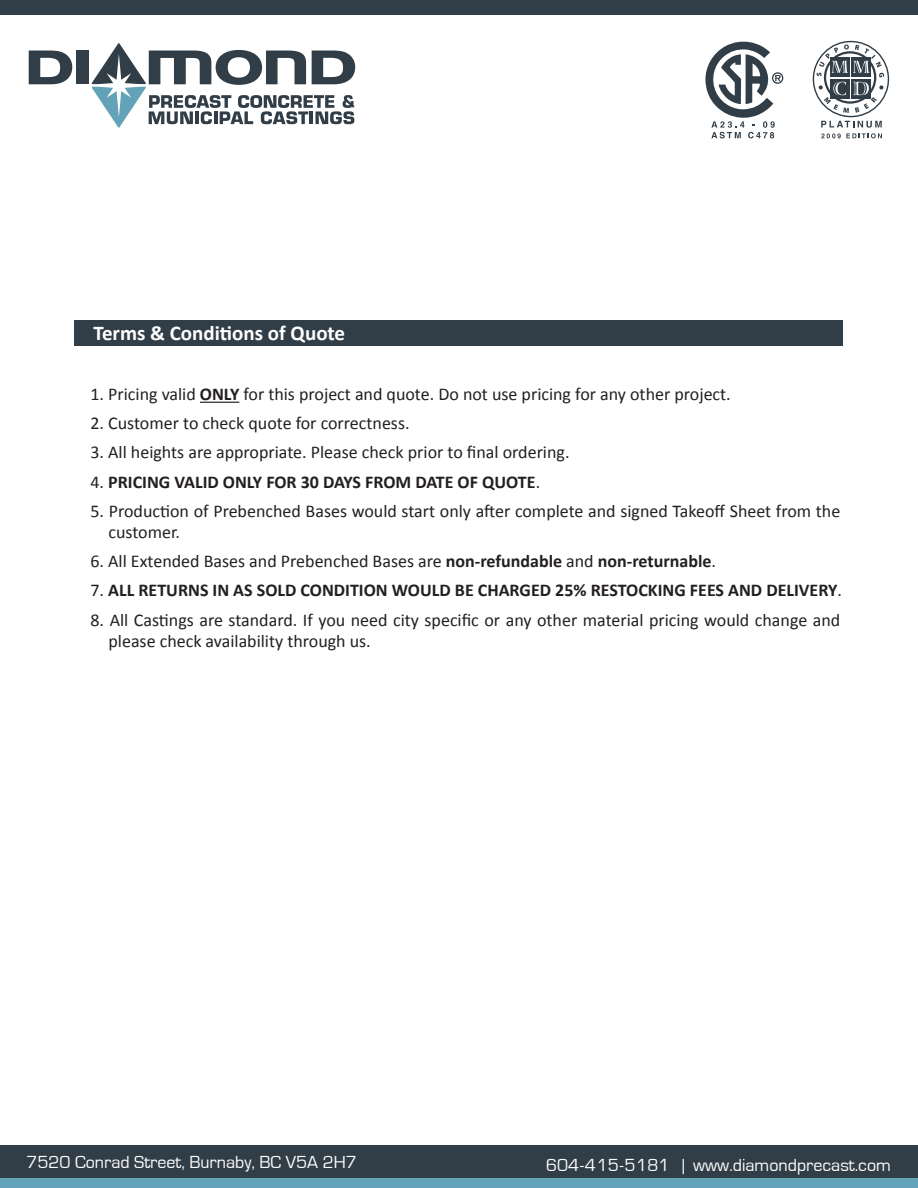
<style>
.page{position:relative;width:918px;height:1188px;background:#fff}
.page>*{position:absolute;margin:0;border:0;box-sizing:border-box;transform-origin:0 0}
.t1{font:700 21px "Calibri";color:#fff}
.t2{font:18px/21.6px "Calibri";color:#231f20}
.t3{font:700 18px "Calibri";color:#231f20}
.t4{font:18px "Eurostile";color:#fff}
.s1{font-weight:700}
.s2{font-weight:400}
</style>
<div class="page">
<svg style="left:813px;top:41px;width:76px;height:97px"></svg>
<svg style="left:705px;top:41px;width:78px;height:97px"></svg>
<div style="left:76px;top:51px;width:13px;height:33px;background:#313e48"></div>
<svg style="left:29px;top:51px;width:43px;height:33px"></svg>
<svg style="left:92px;top:43px;width:263px;height:85px"></svg>
<div style="left:75px;top:321px;width:768px;height:25px;background:#313e48"></div>
<div style="left:0;top:0;width:918px;height:15px;background:#313e48"></div>
<div style="left:0;top:1145px;width:918px;height:38px;background:#313e48"></div>
<div style="left:0;top:1178px;width:918px;height:10px;background:#63a3b9"></div>
<hr style="left:200px;top:402px;width:39px;height:1px;background:#231f20">
<p class="t1" style="left:94px;top:320px;width:253px">Terms &amp; Conditions of Quote</p>
<p class="t2" style="left:91px;top:383px;width:642px">1. Pricing valid <span class="s1">ONLY</span> for this project and quote. Do not use pricing for any other project.</p>
<p class="t2" style="left:91px;top:413px;width:321px">2. Customer to check quote for correctness.</p>
<p class="t2" style="left:91px;top:442px;width:481px">3. All heights are appropriate. Please check prior to final ordering.</p>
<p class="t3" style="left:91px;top:470px;width:451px"><span class="s2">4.</span> PRICING VALID ONLY FOR 30 DAYS FROM DATE OF QUOTE<span class="s2">.</span></p>
<p class="t2" style="left:109px;top:500px;width:733px;text-indent:-18px">5. Production of Prebenched Bases would start only after complete and signed Takeoff Sheet from the customer.</p>
<p class="t2" style="left:91px;top:551px;width:627px">6. All Extended Bases and Prebenched Bases are <span class="s1">non-refundable</span> and <span class="s1">non-returnable</span>.</p>
<p class="t3" style="left:91px;top:579px;width:753px"><span class="s2">7.</span> ALL RETURNS IN AS SOLD CONDITION WOULD BE CHARGED 25% RESTOCKING FEES AND DELIVERY<span class="s2">.</span></p>
<p class="t2" style="left:109px;top:609px;width:733px;text-indent:-18px">8. All Castings are standard. If you need city specific or any other material pricing would change and please check availability through us.</p>
<p class="t4" style="left:27px;top:1153px;width:332px">7520 Conrad Street, Burnaby, BC V5A 2H7</p>
<p class="t4" style="left:546px;top:1155px;width:346px">604-415-5181 | www.diamondprecast.com</p>
</div>
